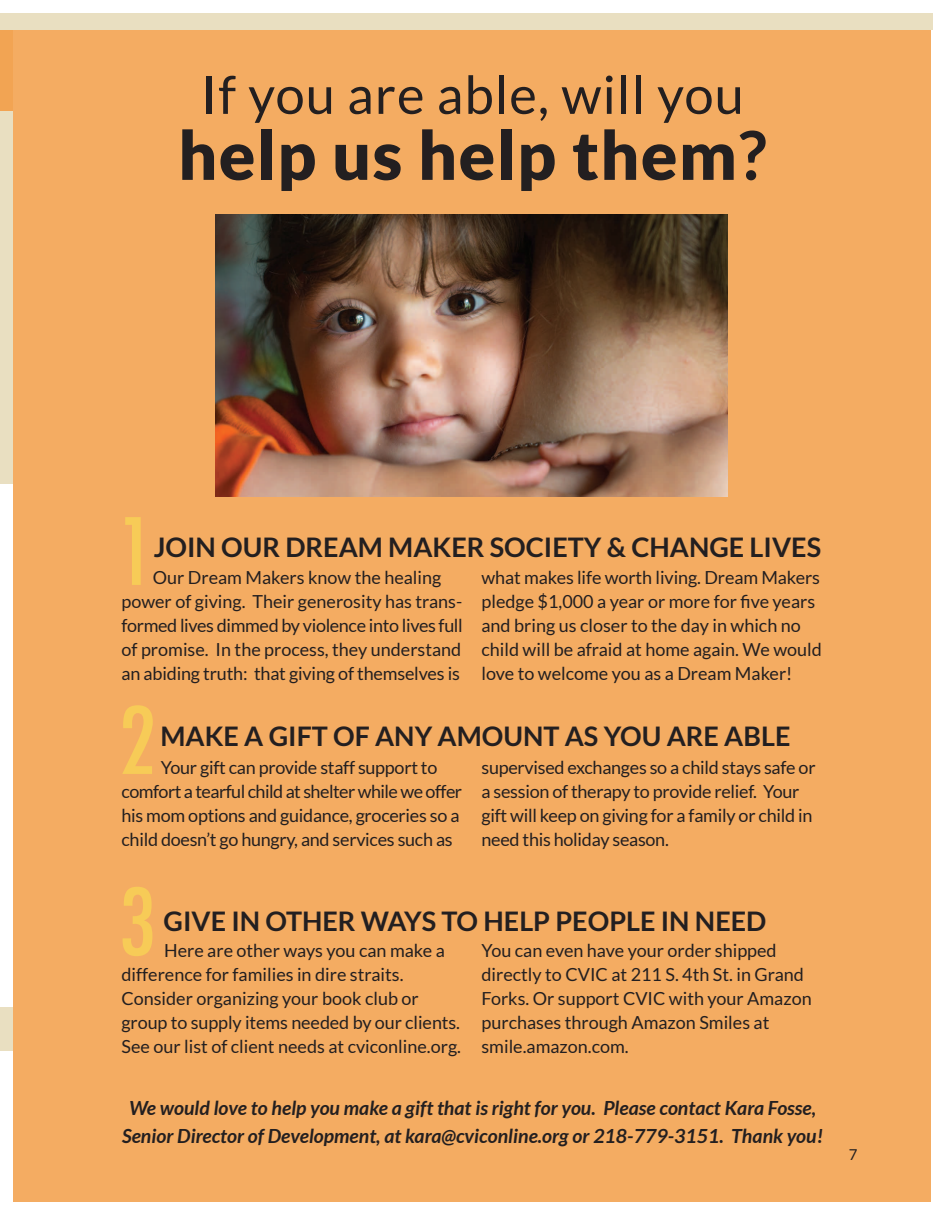
<style>
.page{position:relative;width:945px;height:1215px;background:#fff}
.page>*{position:absolute;margin:0;border:0;box-sizing:border-box;transform-origin:0 0}
.t1{font:500 condensed 90px "Futura";color:#f7cb57}
.t2{font:900 67.5px "Lato";letter-spacing:.02em;color:#231f20}
.t3{font:52.5px "Lato";letter-spacing:.02em;color:#231f20}
.t4{font:700 27px "Lato";color:#231f20}
.t5{font:italic 700 19.5px "Lato";color:#231f20}
.t6{font:18px/24px "Lato";letter-spacing:-.005em;color:#231f20}
.t7{font:15px "Lato";color:#231f20}
.s1{font-weight:700}
</style>
<div class="page">
<div style="left:0;top:111px;width:14px;height:373px;background:#e9dfc1"></div>
<div style="left:0;top:30px;width:14px;height:81px;background:#f2a453"></div>
<div style="left:0;top:14px;width:14px;height:16px;background:#e9dfc1"></div>
<div style="left:0;top:1007px;width:14px;height:43px;background:#e9dfc1"></div>
<div style="left:14px;top:30px;width:918px;height:1172px;background:#f4ac62"></div>
<div style="left:15px;top:14px;width:918px;height:16px;background:#e9dfc1"></div>
<img style="left:215px;top:215px;width:512px;height:281px">
<p class="t3" style="left:201px;top:62px;width:544px">If you are able, will you</p>
<p class="t2" style="left:178px;top:113px;width:590px">help us help them<span class="s1">?</span></p>
<p class="t1" style="left:117px;top:496px;width:39px">1</p>
<p class="t4" style="left:154px;top:530px;width:669px">JOIN OUR DREAM MAKER SOCIETY &amp; CHANGE LIVES</p>
<p class="t6" style="left:122px;top:565px;width:343px;text-align:center">Our Dream Makers know the healing power of giving. Their generosity has trans&shy;formed lives dimmed by violence into lives full of promise. In the process, they understand an abiding truth: that giving of themselves is</p>
<p class="t6" style="left:482px;top:565px;width:342px">what makes life worth living. Dream Makers pledge $1,000 a year or more for five years and bring us closer to the day in which no child will be afraid at home again. We would love to welcome you as a Dream Maker!</p>
<p class="t1" style="left:119px;top:685px;width:39px">2</p>
<p class="t4" style="left:161px;top:719px;width:632px">MAKE A GIFT OF ANY AMOUNT AS YOU ARE ABLE</p>
<p class="t6" style="left:122px;top:755px;width:342px;text-indent:39px">Your gift can provide staff support to comfort a tearful child at shelter while we offer his mom options and guidance, groceries so a child doesn’t go hungry, and services such as</p>
<p class="t6" style="left:482px;top:755px;width:336px">supervised exchanges so a child stays safe or a session of therapy to provide relief. Your gift will keep on giving for a family or child in need this holiday season.</p>
<p class="t1" style="left:119px;top:867px;width:39px">3</p>
<p class="t4" style="left:164px;top:904px;width:604px">GIVE IN OTHER WAYS TO HELP PEOPLE IN NEED</p>
<p class="t6" style="left:164px;top:938px;width:282px">Here are other ways you can make a</p>
<p class="t6" style="left:122px;top:962px;width:283px">difference for families in dire straits.</p>
<p class="t6" style="left:122px;top:986px;width:341px">Consider organizing your book club or group to supply items needed by our clients.<br>See our list of client needs at cviconline.org.</p>
<p class="t6" style="left:482px;top:938px;width:297px">You can even have your order shipped</p>
<p class="t6" style="left:482px;top:962px;width:332px">directly to CVIC at 211 S. 4th St. in Grand Forks. Or support CVIC with your Amazon purchases through Amazon Smiles at smile.amazon.com.</p>
<p class="t5" style="left:129px;top:1095px;width:689px">We would love to help you make a gift that is right for you. Please contact Kara Fosse,</p>
<p class="t5" style="left:122px;top:1124px;width:703px">Senior Director of Development, at kara@cviconline.org or 218-779-3151. Thank you!</p>
<p class="t7" style="left:849px;top:1145px;width:10px">7</p>
</div>
